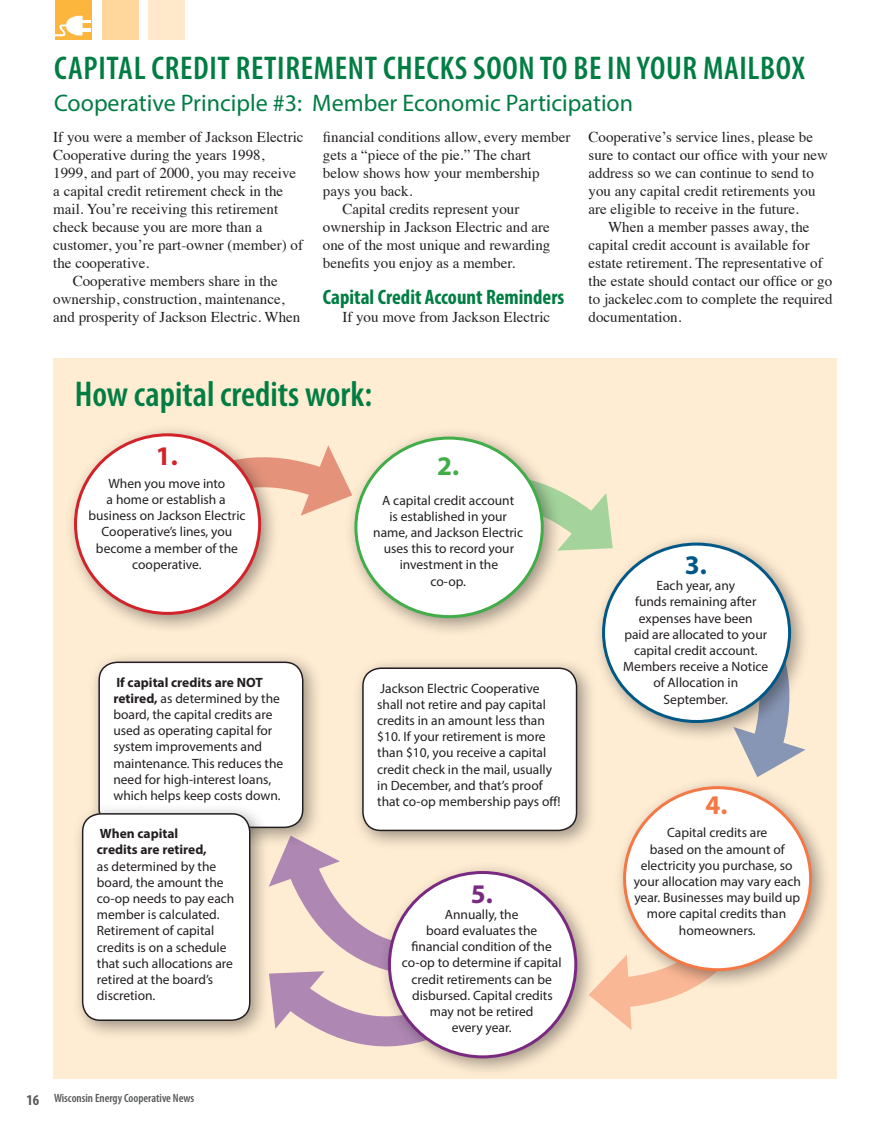
<style>
.page{position:relative;width:891px;height:1134px;background:#fff}
.page>*{position:absolute;margin:0;border:0;box-sizing:border-box;transform-origin:0 0}
.t1{font:600 condensed 36px "Myriad Pro";color:#007d43}
.t2{font:600 condensed 33px "Myriad Pro";letter-spacing:.02em;color:#007d43}
.t3{font:700 27px "Myriad Pro";color:#d2232a}
.t4{font:700 27px "Myriad Pro";color:#41ad49}
.t5{font:700 27px "Myriad Pro";color:#005887}
.t6{font:700 27px "Myriad Pro";color:#f47845}
.t7{font:700 27px "Myriad Pro";color:#7a2981}
.t8{font:24px "Myriad Pro";color:#007d43}
.t9{font:700 condensed 21px "Myriad Pro";color:#007d43}
.t10{font:15px/18px "Times";color:#231f20}
.t11{font:13.5px/16.2px "Myriad Pro";color:#231f20;text-align:center}
.t12{font:700 13.5px/16.2px "Myriad Pro";color:#231f20}
.t13{font:600 condensed 12px "Myriad Pro";color:#58595b}
.s1{font-weight:700}
.s2{font-weight:700;font-size:15px}
</style>
<div class="page">
<div style="left:54px;top:358px;width:783px;height:721px;background:#ffedd3"></div>
<svg style="left:294px;top:887px;width:84px;height:62px"></svg>
<svg style="left:271px;top:848px;width:69px;height:39px"></svg>
<svg style="left:271px;top:949px;width:107px;height:98px"></svg>
<svg style="left:597px;top:969px;width:90px;height:61px"></svg>
<svg style="left:741px;top:743px;width:65px;height:33px"></svg>
<svg style="left:281px;top:445px;width:330px;height:106px"></svg>
<div style="left:56px;top:0;width:36px;height:39px;background:#fcb53d"></div>
<div style="left:102px;top:0;width:37px;height:39px;background:#ffd79c"></div>
<div style="left:148px;top:0;width:37px;height:39px;background:#ffe9ca"></div>
<svg style="left:55px;top:16px;width:35px;height:20px"></svg>
<div style="left:64px;top:423px;width:217px;height:212px;background:#231f20;opacity:.45"></div>
<div style="left:75px;top:435px;width:185px;height:178px;background:#fff;border-radius:50%"></div>
<div style="left:344px;top:427px;width:220px;height:211px;background:#231f20;opacity:.45"></div>
<div style="left:356px;top:438px;width:186px;height:179px;background:#fff;border-radius:50%"></div>
<div style="left:88px;top:651px;width:235px;height:197px;background:#231f20;opacity:.45"></div>
<div style="left:99px;top:662px;width:204px;height:165px;background:#fff;border-radius:18px"></div>
<div style="left:98px;top:662px;width:205px;height:166px;border:2px solid #231f20;border-radius:18px"></div>
<div style="left:71px;top:803px;width:200px;height:238px;background:#231f20;opacity:.45"></div>
<div style="left:83px;top:814px;width:167px;height:206px;background:#fff;border-radius:18px"></div>
<div style="left:82px;top:813px;width:168px;height:208px;border:2px solid #231f20;border-radius:18px"></div>
<div style="left:352px;top:657px;width:245px;height:194px;background:#231f20;opacity:.45"></div>
<div style="left:363px;top:668px;width:214px;height:162px;background:#fff;border-radius:18px"></div>
<div style="left:362px;top:667px;width:215px;height:164px;border:2px solid #231f20;border-radius:18px"></div>
<div style="left:592px;top:533px;width:219px;height:210px;background:#231f20;opacity:.45"></div>
<div style="left:604px;top:544px;width:186px;height:177px;background:#fff;border-radius:50%"></div>
<div style="left:613px;top:776px;width:219px;height:215px;background:#231f20;opacity:.45"></div>
<div style="left:625px;top:788px;width:186px;height:182px;background:#fff;border-radius:50%"></div>
<div style="left:378px;top:861px;width:219px;height:217px;background:#231f20;opacity:.45"></div>
<div style="left:389px;top:873px;width:187px;height:184px;background:#fff;border-radius:50%"></div>
<h2 class="t2" style="left:54px;top:48px;width:752px">CAPITAL CREDIT RETIREMENT CHECKS SOON TO BE IN YOUR MAILBOX</h2>
<h3 class="t8" style="left:54px;top:89px;width:581px">Cooperative Principle #3: Member Economic Participation</h3>
<p class="t10" style="left:323px;top:127px;width:249px">financial conditions allow, every member</p>
<p class="t10" style="left:323px;top:145px;width:209px">gets a “piece of the pie.” The chart</p>
<p class="t10" style="left:323px;top:163px;width:218px">below shows how your membership</p>
<p class="t10" style="left:323px;top:181px;width:91px">pays you back.</p>
<p class="t10" style="left:342px;top:199px;width:179px">Capital credits represent your</p>
<p class="t10" style="left:323px;top:217px;width:229px">ownership in Jackson Electric and are</p>
<p class="t10" style="left:323px;top:235px;width:229px">one of the most unique and rewarding</p>
<p class="t10" style="left:323px;top:253px;width:194px">benefits you enjoy as a member.</p>
<h3 class="t9" style="left:323px;top:284px;width:243px">Capital Credit Account Reminders</h3>
<p class="t10" style="left:342px;top:307px;width:209px">If you move from Jackson Electric</p>
<p class="t10" style="left:53px;top:127px;width:252px">If you were a member of Jackson Electric</p>
<p class="t10" style="left:53px;top:145px;width:213px">Cooperative during the years 1998,</p>
<p class="t10" style="left:53px;top:163px;width:244px">1999, and part of 2000, you may receive</p>
<p class="t10" style="left:53px;top:181px;width:231px">a capital credit retirement check in the</p>
<p class="t10" style="left:53px;top:199px;width:226px">mail. You’re receiving this retirement</p>
<p class="t10" style="left:53px;top:217px;width:211px">check because you are more than a</p>
<p class="t10" style="left:53px;top:235px;width:251px">customer, you’re part-owner (member) of</p>
<p class="t10" style="left:53px;top:253px;width:97px">the cooperative.</p>
<p class="t10" style="left:73px;top:271px;width:206px">Cooperative members share in the</p>
<p class="t10" style="left:53px;top:289px;width:233px">ownership, construction, maintenance,</p>
<p class="t10" style="left:53px;top:307px;width:249px">and prosperity of Jackson Electric. When</p>
<p class="t10" style="left:589px;top:127px;width:241px">Cooperative’s service lines, please be sure to contact our office with your new address so we can continue to send to you any capital credit retirements you are eligible to receive in the future.</p>
<p class="t10" style="left:589px;top:217px;width:246px;text-indent:20px">When a member passes away, the capital credit account is available for estate retirement. The representative of the estate should contact our office or go to jackelec.com to complete the required documentation.</p>
<h1 class="t1" style="left:75px;top:372px;width:299px">How capital credits work:</h1>
<h3 class="t3" style="left:156px;top:438px;width:24px">1.</h3>
<p class="t11" style="left:88px;top:475px;width:159px">When you move into<br>a home or establish a business on Jackson Electric<br>Cooperative’s lines, you become a member of the cooperative.</p>
<p class="t11" style="left:113px;top:674px;width:171px;text-align:left"><span class="s1">If capital credits are NOT retired,</span> as determined by the board, the capital credits are used as operating capital for system improvements and maintenance. This reduces the need for high-interest loans, which helps keep costs down.</p>
<p class="t12" style="left:97px;top:825px;width:111px">When capital credits are retired,</p>
<p class="t11" style="left:97px;top:858px;width:139px;text-align:left">as determined by the board, the amount the co-op needs to pay each member is calculated.<br>Retirement of capital credits is on a schedule that such allocations are retired at the board’s discretion.</p>
<p class="t13" style="left:27px;top:1091px;width:169px"><span class="s2">16</span> Wisconsin Energy Cooperative News</p>
<h3 class="t4" style="left:437px;top:448px;width:24px">2.</h3>
<p class="t11" style="left:373px;top:492px;width:151px">A capital credit account<br>is established in your name, and Jackson Electric uses this to record your investment in the<br>co-op.</p>
<p class="t11" style="left:377px;top:680px;width:185px;text-align:left">Jackson Electric Cooperative shall not retire and pay capital credits in an amount less than $10. If your retirement is more than $10, you receive a capital credit check in the mail, usually in December, and that’s proof that co-op membership pays off!</p>
<h3 class="t7" style="left:471px;top:876px;width:24px">5.</h3>
<p class="t11" style="left:402px;top:906px;width:161px">Annually, the<br>board evaluates the financial condition of the co-op to determine if capital credit retirements can be disbursed. Capital credits may not be retired<br>every year.</p>
<h3 class="t5" style="left:685px;top:547px;width:24px">3.</h3>
<p class="t11" style="left:623px;top:577px;width:146px">Each year, any<br>funds remaining after expenses have been<br>paid are allocated to your capital credit account.<br>Members receive a Notice of Allocation in<br>September.</p>
<h3 class="t6" style="left:706px;top:788px;width:24px">4.</h3>
<p class="t11" style="left:634px;top:825px;width:169px">Capital credits are<br>based on the amount of electricity you purchase, so your allocation may vary each year. Businesses may build up more capital credits than homeowners.</p>
</div>
